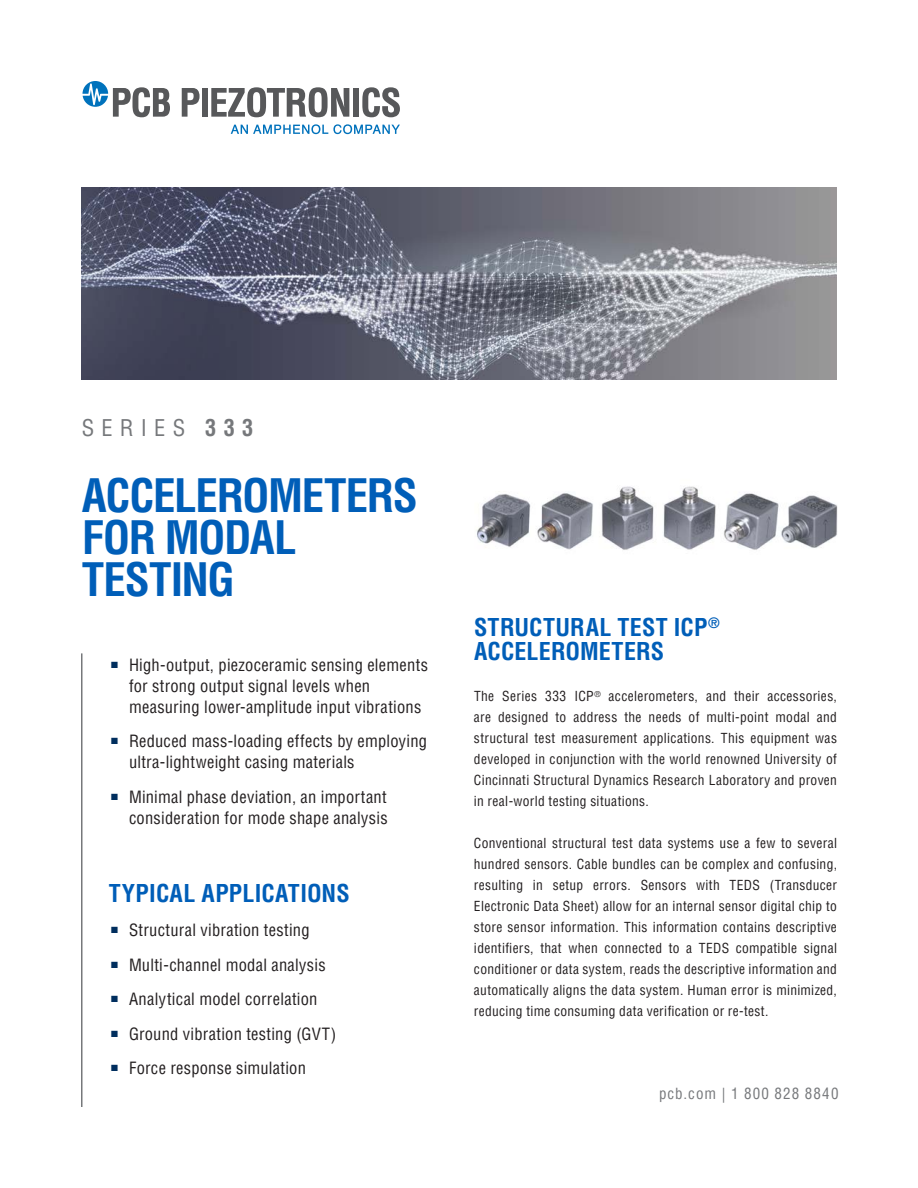
<style>
.page{position:relative;width:918px;height:1188px;background:#fff}
.page>*{position:absolute;margin:0;border:0;box-sizing:border-box;transform-origin:0 0}
.Main_Headline{font:700 condensed 45px/42px "Helvetica LT Pro";letter-spacing:-.03em;color:#005eb8}
.subheader{font:700 condensed 24px/24px "Helvetica LT Pro";letter-spacing:.01em;color:#005eb8}
.model{font:condensed 22.5px "Helvetica LT Pro";letter-spacing:.32em;color:#76787b}
.t1{font:condensed 16.5px/21px "Helvetica LT Pro";letter-spacing:.015em;color:#231f20}
.Footer_Contact{font:condensed 15px "Helvetica LT Pro";letter-spacing:.075em;color:#76787b}
.Body_1{font:condensed 13.5px/21px "Helvetica LT Pro";letter-spacing:.025em;color:#231f20;text-align:justify}
.s1{font-weight:700}
</style>
<div class="page">
<img style="left:82px;top:188px;width:755px;height:192px">
<hr style="left:81px;top:653px;width:1px;height:454px;background:#76787b">
<svg style="left:231px;top:124px;width:169px;height:10px"></svg>
<svg style="left:82px;top:81px;width:88px;height:36px"></svg>
<svg style="left:182px;top:88px;width:18px;height:29px"></svg>
<div style="left:202px;top:88px;width:6px;height:29px;background:#57585a"></div>
<svg style="left:211px;top:87px;width:138px;height:30px"></svg>
<div style="left:353px;top:88px;width:6px;height:29px;background:#57585a"></div>
<svg style="left:362px;top:87px;width:38px;height:30px"></svg>
<img style="left:477px;top:486px;width:361px;height:64px">
<p class="model" style="left:82px;top:414px;width:173px">SERIES <span class="s1">333</span></p>
<p class="Main_Headline" style="left:82px;top:473px;width:338px">ACCELEROMETERS<br>FOR MODAL<br>TESTING</p>
<p class="t1" style="left:129px;top:654px;width:301px;text-indent:-18px"><sup>■</sup> High-output, piezoceramic sensing elements for strong output signal levels when measuring lower-amplitude input vibrations</p>
<p class="t1" style="left:129px;top:731px;width:300px;text-indent:-18px"><sup>■</sup> Reduced mass-loading effects by employing ultra-lightweight casing materials</p>
<p class="t1" style="left:111px;top:786px;width:278px;text-align:right"><sup>■</sup> Minimal phase deviation, an important consideration for mode shape analysis</p>
<p class="subheader" style="left:109px;top:880px;width:242px">TYPICAL APPLICATIONS</p>
<p class="t1" style="left:111px;top:920px;width:200px"><sup>■</sup> Structural vibration testing</p>
<p class="t1" style="left:111px;top:954px;width:216px"><sup>■</sup> Multi-channel modal analysis</p>
<p class="t1" style="left:111px;top:989px;width:208px"><sup>■</sup> Analytical model correlation</p>
<p class="t1" style="left:111px;top:1023px;width:227px"><sup>■</sup> Ground vibration testing (GVT)</p>
<p class="t1" style="left:111px;top:1058px;width:196px"><sup>■</sup> Force response simulation</p>
<p class="subheader" style="left:474px;top:615px;width:247px">STRUCTURAL TEST ICP<sup>®<br></sup>ACCELEROMETERS</p>
<p class="Body_1" style="left:474px;top:686px;width:365px">The Series 333 ICP<sup>®</sup> accelerometers, and their accessories, are designed to address the needs of multi-point modal and structural test measurement applications. This equipment was developed in conjunction with the world renowned University of Cincinnati Structural Dynamics Research Laboratory and proven in real-world testing situations.</p>
<p class="Body_1" style="left:474px;top:832px;width:365px">Conventional structural test data systems use a few to several hundred sensors. Cable bundles can be complex and confusing, resulting in setup errors. Sensors with TEDS (Transducer Electronic Data Sheet) allow for an internal sensor digital chip to store sensor information. This information contains descriptive identifiers, that when connected to a TEDS compatible signal conditioner or data system, reads the descriptive information and automatically aligns the data system. Human error is minimized, reducing time consuming data verification or re-test.</p>
<p class="Footer_Contact" style="left:659px;top:1084px;width:181px">pcb.com | 1 800 828 8840</p>
</div>
